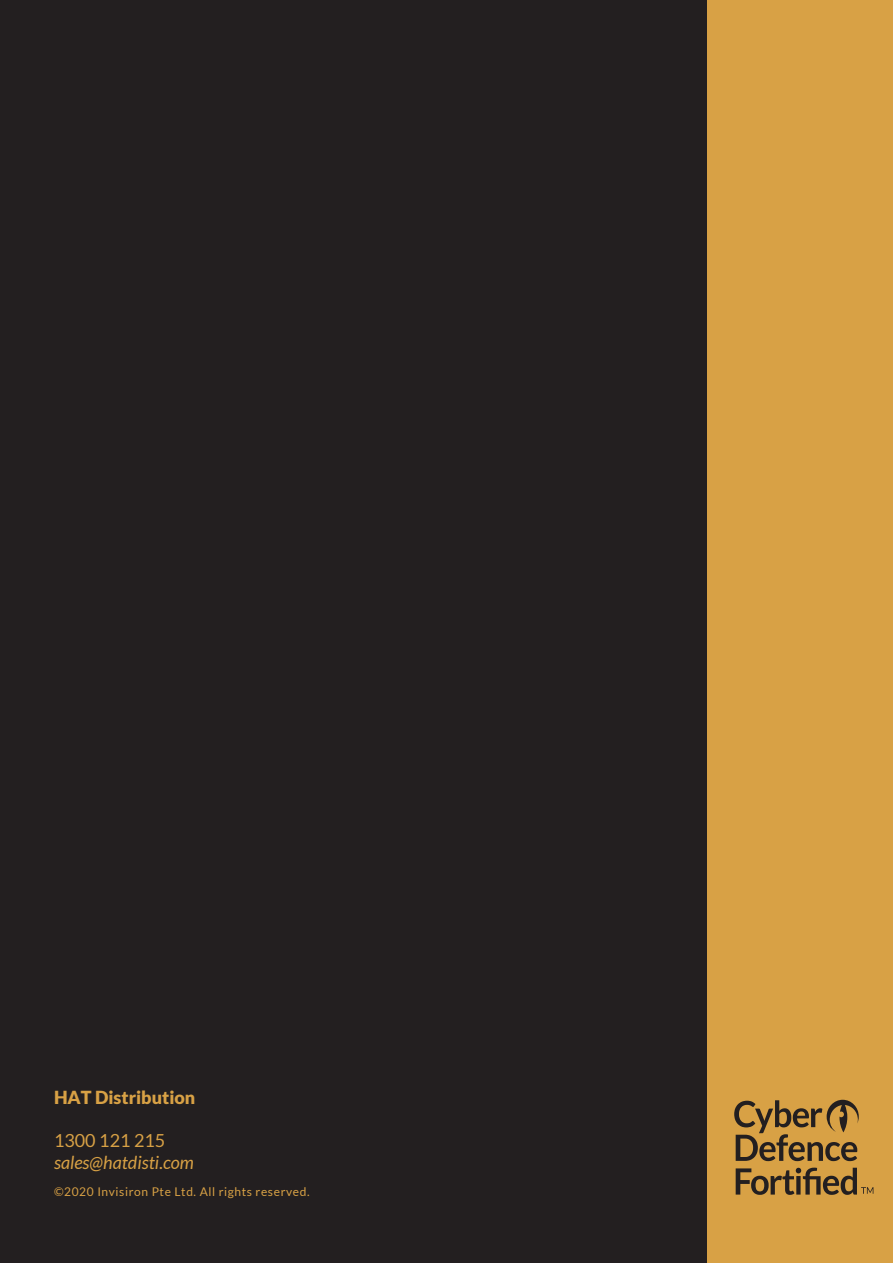
<style>
.page{position:relative;width:893px;height:1263px;background:#231f20}
.page>*{position:absolute;margin:0;border:0;box-sizing:border-box;transform-origin:0 0}
.t1{font:italic 18px/21.6px "Lato";color:#d8a145}
.t2{font:900 18px "Lato";color:#d8a145}
.t3{font:12px "Lato";letter-spacing:.05em;color:#d8a145}
.s1{font-style:normal}
</style>
<div class="page">
<div style="left:708px;top:0;width:185px;height:1263px;background:#d8a145"></div>
<svg style="left:736px;top:1167px;width:137px;height:28px"></svg>
<svg style="left:734px;top:1100px;width:125px;height:61px"></svg>
<p class="t2" style="left:54px;top:1087px;width:143px">HAT Distribution</p>
<p class="t1" style="left:54px;top:1130px;width:142px"><span class="s1">1300 121 215 </span>sales@hatdisti.com</p>
<p class="t3" style="left:54px;top:1185px;width:257px">©2020 Invisiron Pte Ltd. All rights reserved.</p>
</div>
